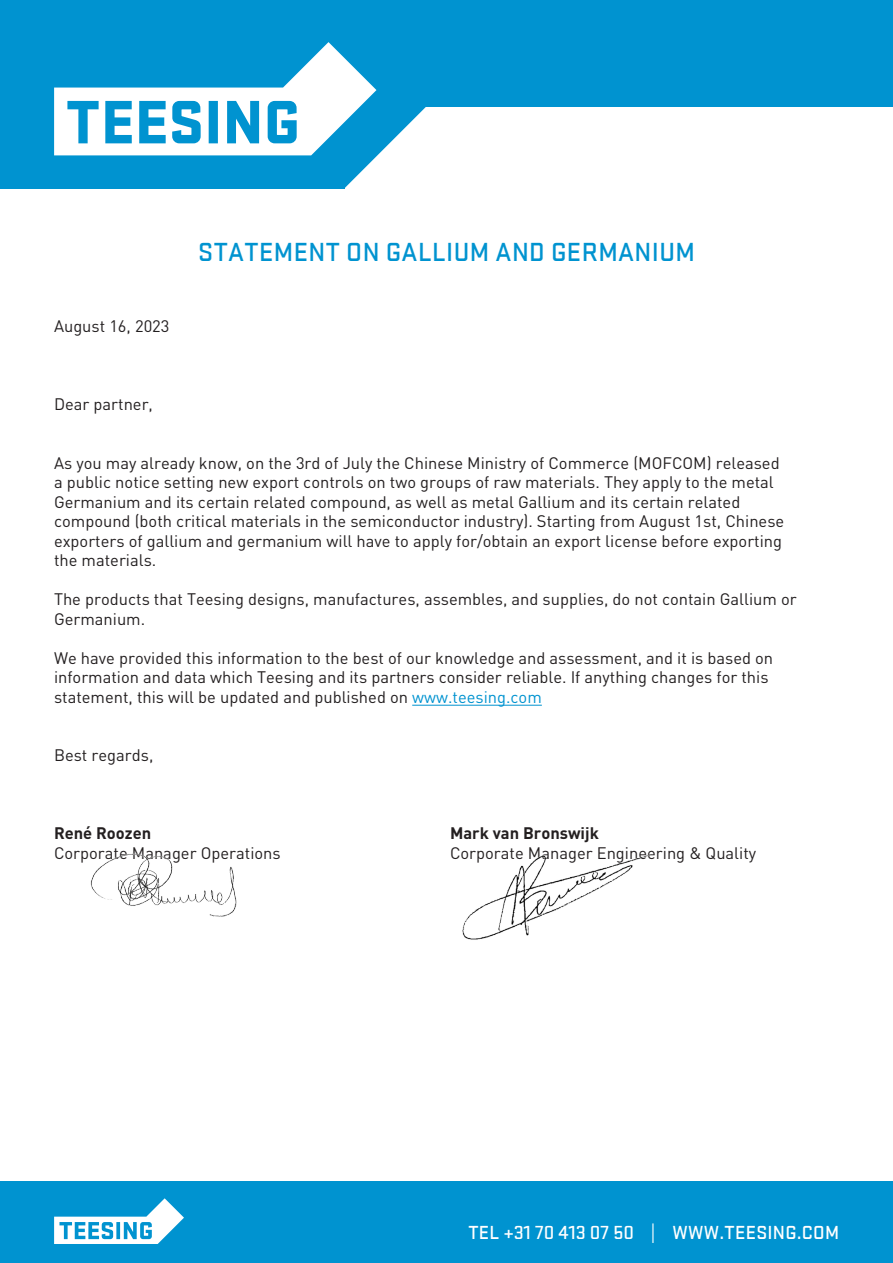
<style>
.page{position:relative;width:893px;height:1263px;background:#fff}
.page>*{position:absolute;margin:0;border:0;box-sizing:border-box;transform-origin:0 0}
.t1{font:500 27px "Stratum 1";letter-spacing:.015em;color:#0093d0}
.t2{font:500 19.5px "Stratum 1";letter-spacing:.015em;color:#fff}
.t3{font:16.5px/19.5px "DIN";color:#231f20}
.t4{font:700 16.5px "DIN";color:#231f20}
.s1{color:#0093d0}
</style>
<div class="page">
<div style="left:0;top:1182px;width:893px;height:81px;background:#0093d0"></div>
<div style="left:0;top:0;width:893px;height:106px;background:#0093d0"></div>
<div style="left:0;top:74px;width:344px;height:114px;background:#0093d0"></div>
<svg style="left:54px;top:42px;width:384px;height:146px"></svg>
<svg style="left:54px;top:1198px;width:130px;height:46px"></svg>
<hr style="left:412px;top:705px;width:130px;height:1px;background:#0093d0">
<img style="left:90px;top:853px;width:147px;height:64px">
<img style="left:462px;top:854px;width:189px;height:86px">
<p class="t3" style="left:54px;top:316px;width:117px">August 16, 2023</p>
<p class="t3" style="left:54px;top:394px;width:100px">Dear partner,</p>
<p class="t1" style="left:198px;top:238px;width:498px">STATEMENT ON GALLIUM AND GERMANIUM</p>
<p class="t3" style="left:54px;top:453px;width:732px">As you may already know, on the 3rd of July the Chinese Ministry of Commerce (MOFCOM) released a public notice setting new export controls on two groups of raw materials. They apply to the metal Germanium and its certain related compound, as well as metal Gallium and its certain related compound (both critical materials in the semiconductor industry). Starting from August 1st, Chinese exporters of gallium and germanium will have to apply for/obtain an export license before exporting the materials.</p>
<p class="t3" style="left:54px;top:589px;width:744px">The products that Teesing designs, manufactures, assembles, and supplies, do not contain Gallium or<br>Germanium.</p>
<p class="t3" style="left:54px;top:648px;width:721px">We have provided this information to the best of our knowledge and assessment, and it is based on information and data which Teesing and its partners consider reliable. If anything changes for this statement, this will be updated and published on <span class="s1">www.teesing.com</span></p>
<p class="t3" style="left:54px;top:745px;width:101px">Best regards,</p>
<p class="t4" style="left:54px;top:823px;width:99px">René Roozen</p>
<p class="t4" style="left:450px;top:823px;width:150px">Mark van Bronswijk</p>
<p class="t3" style="left:54px;top:843px;width:228px">Corporate Manager Operations</p>
<p class="t3" style="left:450px;top:843px;width:308px">Corporate Manager Engineering &amp; Quality</p>
<p class="t2" style="left:468px;top:1222px;width:372px">TEL +31 70 413 07 50 | WWW.TEESING.COM</p>
</div>
